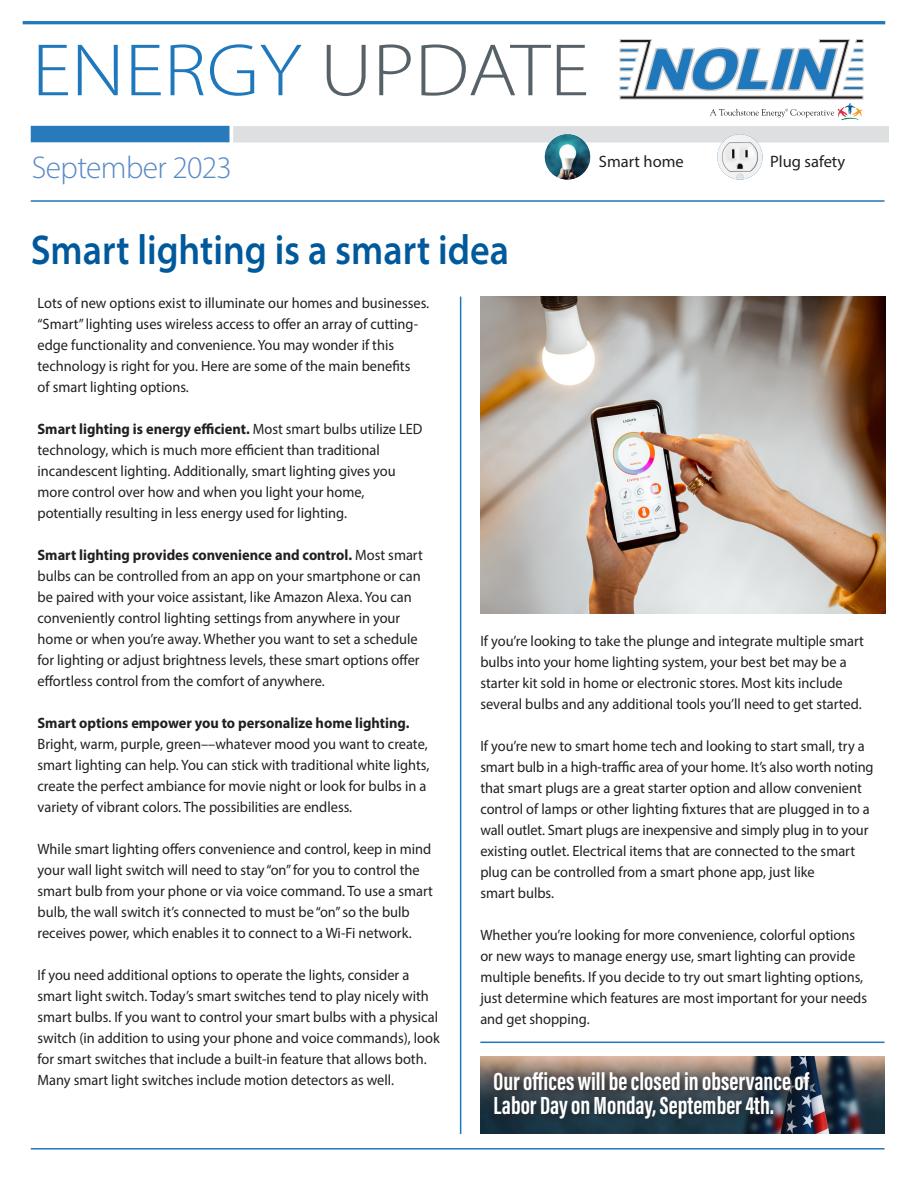
<style>
.page{position:relative;width:918px;height:1188px;background:#fff}
.page>*{position:absolute;margin:0;border:0;box-sizing:border-box;transform-origin:0 0}
.t1{font:300 74.7px "Myriad Pro";color:#1e78bb;scale:1.12 1}
.t2{font:600 semi-expanded 41.7px "Myriad Pro";color:#00599b;scale:.84 1}
.t3{font:300 31.5px "Myriad Pro";letter-spacing:-.02em;color:#598ac5}
.t4{font:25.5px/24px "Acumin Variable Concept";color:#fff}
.t5{font:16.5px "Myriad Pro";color:#231f20}
.t6{font:15px/21px "Myriad Pro";color:#231f20;scale:.96 1}
.t7{font:700 15px "Myriad Pro";color:#231f20;scale:.96 1}
.s1{color:#566168}
.s2{font-weight:400}
.s3{font-weight:700}
</style>
<div class="page">
<hr style="left:31px;top:1148px;width:854px;height:2px;background:#1e78bb">
<hr style="left:480px;top:1042px;width:405px;height:1px;background:#1e78bb">
<hr style="left:31px;top:200px;width:854px;height:2px;background:#1e78bb">
<svg style="left:620px;top:39px;width:244px;height:81px"></svg>
<hr style="left:23px;top:21px;width:862px;height:3px;background:#1e78bb">
<div style="left:31px;top:126px;width:199px;height:16px;background:#287abc"></div>
<div style="left:233px;top:126px;width:656px;height:17px;background:#dddfe1"></div>
<img style="left:717px;top:134px;width:46px;height:46px;border-radius:23px">
<img style="left:545px;top:134px;width:45px;height:46px;border-radius:23px">
<hr style="left:460px;top:297px;width:1px;height:837px;background:#1e78bb">
<img style="left:480px;top:1056px;width:404px;height:78px">
<div style="left:489px;top:1067px;width:332px;height:63px;background:#231f20;opacity:.86"></div>
<img style="left:480px;top:297px;width:405px;height:316px">
<p class="t1" style="left:32px;top:25px;width:499px">ENERGY <span class="s1">UPDATE</span></p>
<p class="t3" style="left:32px;top:149px;width:202px">September 2023</p>
<p class="t2" style="left:31px;top:223px;width:571px">Smart lighting is a smart idea</p>
<p class="t5" style="left:599px;top:151px;width:86px">Smart home</p>
<p class="t5" style="left:770px;top:151px;width:77px">Plug safety</p>
<p class="t6" style="left:38px;top:292px;width:410px">Lots of new options exist to illuminate our homes and businesses. “Smart” lighting uses wireless access to offer an array of cutting&shy;edge functionality and convenience. You may wonder if this</p>
<p class="t6" style="left:38px;top:355px;width:390px">technology is right for you. Here are some of the main benefits</p>
<p class="t6" style="left:38px;top:376px;width:159px">of smart lighting options.</p>
<p class="t7" style="left:38px;top:419px;width:403px">Smart lighting is energy efficient. <span class="s2">Most smart bulbs utilize LED</span></p>
<p class="t6" style="left:38px;top:439px;width:358px">technology, which is much more efficient than traditional</p>
<p class="t6" style="left:38px;top:460px;width:375px">incandescent lighting. Additionally, smart lighting gives you</p>
<p class="t6" style="left:38px;top:481px;width:342px">more control over how and when you light your home,</p>
<p class="t6" style="left:38px;top:502px;width:324px">potentially resulting in less energy used for lighting.</p>
<p class="t7" style="left:38px;top:545px;width:403px">Smart lighting provides convenience and control. <span class="s2">Most smart</span></p>
<p class="t6" style="left:38px;top:565px;width:401px">bulbs can be controlled from an app on your smartphone or can</p>
<p class="t6" style="left:38px;top:586px;width:391px">be paired with your voice assistant, like Amazon Alexa. You can conveniently control lighting settings from anywhere in your</p>
<p class="t6" style="left:38px;top:628px;width:398px">home or when you’re away. Whether you want to set a schedule</p>
<p class="t6" style="left:38px;top:649px;width:399px">for lighting or adjust brightness levels, these smart options offer effortless control from the comfort of anywhere.</p>
<p class="t6" style="left:38px;top:712px;width:410px"><span class="s3">Smart options empower you to personalize home lighting.<br></span>Bright, warm, purple, green––whatever mood you want to create, smart lighting can help. You can stick with traditional white lights, create the perfect ambiance for movie night or look for bulbs in a variety of vibrant colors. The possibilities are endless.</p>
<p class="t6" style="left:38px;top:838px;width:413px">While smart lighting offers convenience and control, keep in mind your wall light switch will need to stay “on” for you to control the smart bulb from your phone or via voice command. To use a smart bulb, the wall switch it’s connected to must be “on” so the bulb receives power, which enables it to connect to a Wi-Fi network.</p>
<p class="t6" style="left:38px;top:964px;width:421px">If you need additional options to operate the lights, consider a smart light switch. Today’s smart switches tend to play nicely with smart bulbs. If you want to control your smart bulbs with a physical switch (in addition to using your phone and voice commands), look for smart switches that include a built-in feature that allows both.<br>Many smart light switches include motion detectors as well.</p>
<p class="t6" style="left:480px;top:630px;width:401px">If you’re looking to take the plunge and integrate multiple smart bulbs into your home lighting system, your best bet may be a starter kit sold in home or electronic stores. Most kits include</p>
<p class="t6" style="left:480px;top:693px;width:399px">several bulbs and any additional tools you’ll need to get started.</p>
<p class="t6" style="left:480px;top:735px;width:411px">If you’re new to smart home tech and looking to start small, try a smart bulb in a high-traffic area of your home. It’s also worth noting that smart plugs are a great starter option and allow convenient control of lamps or other lighting fixtures that are plugged in to a wall outlet. Smart plugs are inexpensive and simply plug in to your existing outlet. Electrical items that are connected to the smart plug can be controlled from a smart phone app, just like</p>
<p class="t6" style="left:480px;top:882px;width:78px">smart bulbs.</p>
<p class="t6" style="left:480px;top:924px;width:392px">Whether you’re looking for more convenience, colorful options</p>
<p class="t6" style="left:480px;top:945px;width:404px">or new ways to manage energy use, smart lighting can provide multiple benefits. If you decide to try out smart lighting options, just determine which features are most important for your needs and get shopping.</p>
<p class="t4" style="left:494px;top:1068px;width:317px">Our offices will be closed in observance of<br>Labor Day on Monday, September 4th.</p>
</div>
